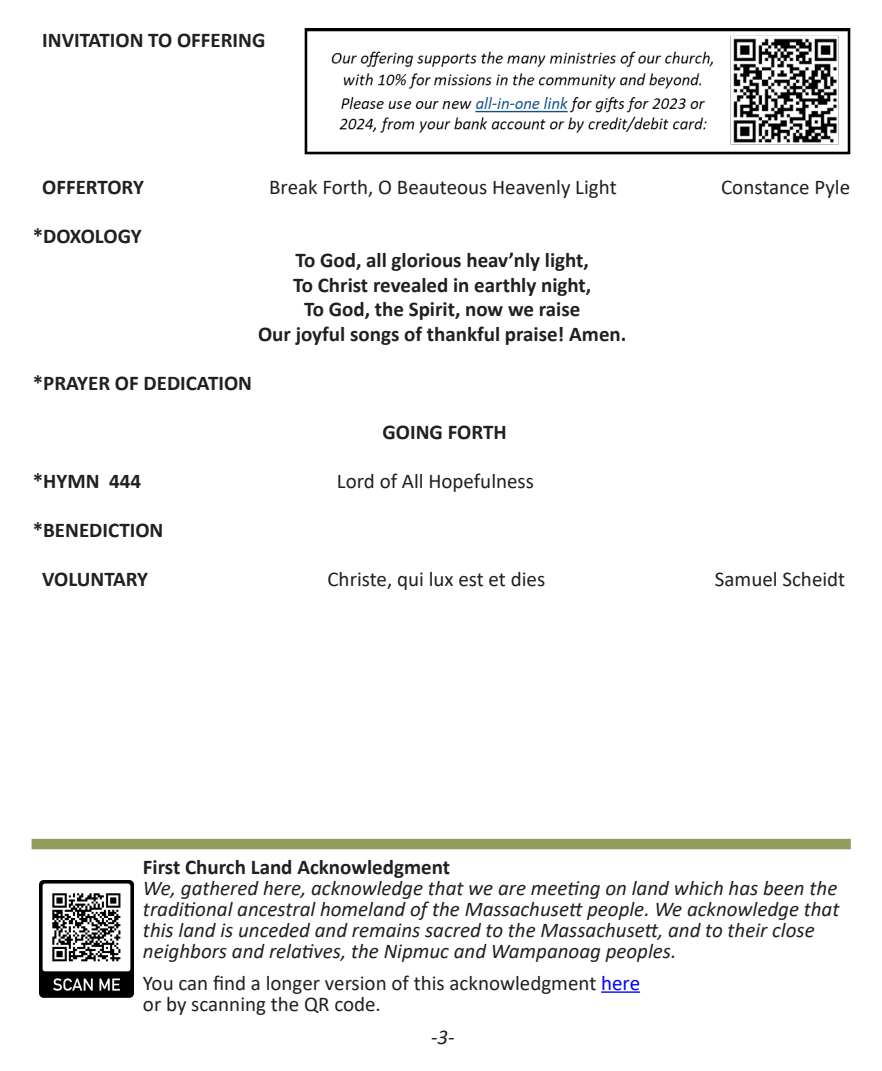
<style>
.page{position:relative;width:882px;height:1071px;background:#fff}
.page>*{position:absolute;margin:0;border:0;box-sizing:border-box;transform-origin:0 0}
.Paragraph_Style_1{font:italic 21px/21px "Calibri";color:#231f20}
.Paragraph_Style_1-2{font:700 21px "Calibri";color:#231f20}
.Paragraph_Style_1-3{font:21px "Calibri";color:#231f20}
.s1{color:#00f}
</style>
<div class="page">
<img style="left:305px;top:28px;width:545px;height:126px">
<div style="left:32px;top:839px;width:819px;height:10px;background:#939c5f"></div>
<hr style="left:601px;top:991px;width:39px;height:2px;background:#00f">
<img style="left:39px;top:881px;width:94px;height:117px">
<p class="Paragraph_Style_1-2" style="left:42px;top:25px;width:225px">INVITATION TO OFFERING</p>
<p class="Paragraph_Style_1-2" style="left:42px;top:172px;width:103px">OFFERTORY</p>
<p class="Paragraph_Style_1-3" style="left:269px;top:172px;width:349px">Break Forth, O Beauteous Heavenly Light</p>
<p class="Paragraph_Style_1-3" style="left:721px;top:172px;width:131px">Constance Pyle</p>
<p class="Paragraph_Style_1-2" style="left:33px;top:221px;width:110px">*DOXOLOGY</p>
<p class="Paragraph_Style_1-2" style="left:295px;top:245px;width:295px">To God, all glorious heav’nly light,</p>
<p class="Paragraph_Style_1-2" style="left:293px;top:270px;width:300px">To Christ revealed in earthly night,</p>
<p class="Paragraph_Style_1-2" style="left:304px;top:294px;width:278px">To God, the Spirit, now we raise</p>
<p class="Paragraph_Style_1-2" style="left:258px;top:319px;width:370px">Our joyful songs of thankful praise! Amen.</p>
<p class="Paragraph_Style_1-2" style="left:33px;top:368px;width:221px">*PRAYER OF DEDICATION</p>
<p class="Paragraph_Style_1-2" style="left:383px;top:417px;width:126px">GOING FORTH</p>
<p class="Paragraph_Style_1-2" style="left:33px;top:466px;width:110px">*HYMN 444</p>
<p class="Paragraph_Style_1-3" style="left:337px;top:466px;width:199px">Lord of All Hopefulness</p>
<p class="Paragraph_Style_1-2" style="left:33px;top:515px;width:132px">*BENEDICTION</p>
<p class="Paragraph_Style_1-2" style="left:42px;top:564px;width:107px">VOLUNTARY</p>
<p class="Paragraph_Style_1-3" style="left:327px;top:564px;width:219px">Christe, qui lux est et dies</p>
<p class="Paragraph_Style_1-3" style="left:715px;top:564px;width:132px">Samuel Scheidt</p>
<p class="Paragraph_Style_1-2" style="left:143px;top:852px;width:309px">First Church Land Acknowledgment</p>
<p class="Paragraph_Style_1" style="left:143px;top:877px;width:698px">We, gathered here, acknowledge that we are meeting on land which has been the traditional ancestral homeland of the Massachusett people. We acknowledge that this land is unceded and remains sacred to the Massachusett, and to their close neighbors and relatives, the Nipmuc and Wampanoag peoples.</p>
<p class="Paragraph_Style_1-3" style="left:143px;top:968px;width:499px">You can find a longer version of this acknowledgment <span class="s1">here</span></p>
<p class="Paragraph_Style_1-3" style="left:143px;top:989px;width:239px">or by scanning the QR code.</p>
<p class="Paragraph_Style_1" style="left:431px;top:1026px;width:25px">-3-</p>
</div>
